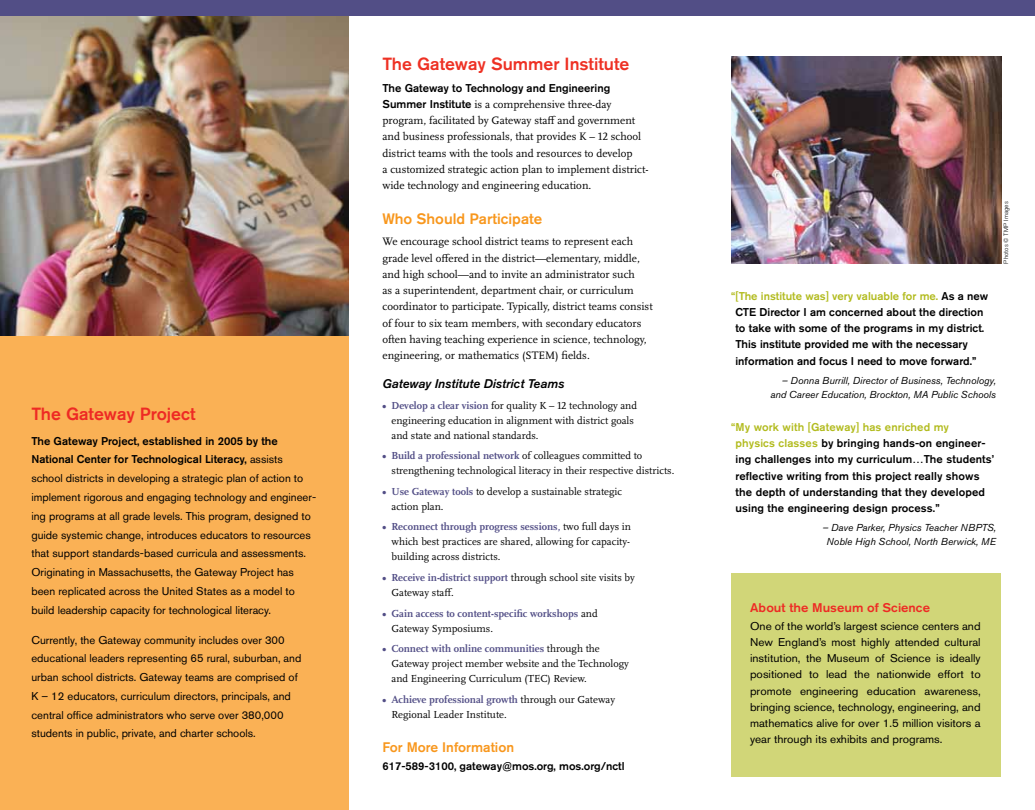
<style>
.page{position:relative;width:1035px;height:810px;background:#fff}
.page>*{position:absolute;margin:0;border:0;box-sizing:border-box;transform-origin:0 0}
.t1{font:500 17.5px "Akzidenz Grotesk BE";color:#ee3124}
.t2{font:500 17.5px "Akzidenz Grotesk BE";color:#ee2a24}
.t3{font:500 15px "Akzidenz Grotesk BE";color:#f8971d}
.t4{font:500 13.75px "Akzidenz Grotesk BE";color:#f8971d}
.t5{font:italic 500 12.5px "Akzidenz Grotesk BE";color:#000}
.t6{font:500 12.5px "Akzidenz Grotesk BE";color:#ee2a24;scale:1.04 1}
.t7{font:11.25px/18.8px "Akzidenz Grotesk BE";color:#000}
.t8{font:11.25px/16.2px "Scala OT";color:#000}
.t9{font:500 11.25px/16.2px "Akzidenz Grotesk BE";color:#000}
.t10{font:11.25px/16.2px "Akzidenz Grotesk BE";color:#000;text-align:justify;scale:1.04 1}
.t11{font:10.62px/15px "Scala OT";color:#000}
.t12{font:700 10.62px/15px "Scala OT";color:#524e86}
.t13{font:italic 10px/13.8px "Akzidenz Grotesk BE";color:#000;text-align:right}
.t14{font:300 6.25px "Akzidenz Grotesk BE";color:#000;scale:1.04 1}
.s1{font-weight:500}
.s2{font-family:"Akzidenz Grotesk BE";font-weight:500}
.s3{font-weight:700;color:#524e86}
.s4{font-weight:400;color:#000}
.s5{color:#b2bb1e}
</style>
<div class="page">
<div style="left:731px;top:573px;width:270px;height:203px;background:#d1d678"></div>
<div style="left:0;top:336px;width:349px;height:474px;background:#fab155"></div>
<img style="left:0;top:16px;width:349px;height:320px">
<div style="left:0;top:0;width:1035px;height:16px;background:#524e86"></div>
<img style="left:731px;top:56px;width:270px;height:207px">
<h1 class="t2" style="left:31px;top:404px;width:166px">The Gateway Project</h1>
<p class="t7" style="left:31px;top:431px;width:286px"><span class="s1">The Gateway Project, established in 2005 by the National Center for Technological Literacy,</span> assists school districts in developing a strategic plan of action to implement rigorous and engaging technology and engineer&shy;ing programs at all grade levels. This program, designed to guide systemic change, introduces educators to resources that support standards-based curricula and assessments.<br>Originating in Massachusetts, the Gateway Project has been replicated across the United States as a model to build leadership capacity for technological literacy.</p>
<p class="t7" style="left:31px;top:630px;width:272px">Currently, the Gateway community includes over 300 educational leaders representing 65 rural, suburban, and urban school districts. Gateway teams are comprised of K – 12 educators, curriculum directors, principals, and central office administrators who serve over 380,000 students in public, private, and charter schools.</p>
<h1 class="t1" style="left:382px;top:53px;width:248px">The Gateway Summer Institute</h1>
<p class="t9" style="left:382px;top:79px;width:229px">The Gateway to Technology and Engineering</p>
<p class="t8" style="left:382px;top:96px;width:268px"><span class="s2">Summer Institute</span> is a comprehensive three-day program, facilitated by Gateway staff and government and business professionals, that provides K – 12 school district teams with the tools and resources to develop<br>a customized strategic action plan to implement district&shy;wide technology and engineering education.</p>
<h2 class="t3" style="left:382px;top:209px;width:161px">Who Should Participate</h2>
<p class="t8" style="left:382px;top:234px;width:272px">We encourage school district teams to represent each grade level offered in the district—elementary, middle, and high school—and to invite an administrator such<br>as a superintendent, department chair, or curriculum coordinator to participate. Typically, district teams consist of four to six team members, with secondary educators often having teaching experience in science, technology, engineering, or mathematics (STEM) fields.</p>
<p class="t5" style="left:382px;top:376px;width:183px">Gateway Institute District Teams</p>
<p class="t11" style="left:392px;top:398px;width:247px;text-indent:-9px"><span class="s3">• Develop a clear vision</span> for quality K – 12 technology and engineering education in alignment with district goals and state and national standards.</p>
<p class="t11" style="left:392px;top:448px;width:284px;text-indent:-9px"><span class="s3">• Build a professional network</span> of colleagues committed to strengthening technological literacy in their respective districts.</p>
<p class="t11" style="left:392px;top:484px;width:232px;text-indent:-9px"><span class="s3">• Use Gateway tools</span> to develop a sustainable strategic action plan.</p>
<p class="t11" style="left:392px;top:520px;width:241px;text-align:justify;text-indent:-9px"><span class="s3">• Reconnect through progress sessions,</span> two full days in which best practices are shared, allowing for capacity&shy;building across districts.</p>
<p class="t11" style="left:392px;top:570px;width:245px;text-indent:-9px"><span class="s3">• Receive in-district support</span> through school site visits by<br>Gateway staff.</p>
<p class="t12" style="left:392px;top:606px;width:208px;text-indent:-9px">• Gain access to content-specific workshops <span class="s4">and<br>Gateway Symposiums.</span></p>
<p class="t11" style="left:392px;top:642px;width:239px;text-indent:-9px"><span class="s3">• Connect with online communities</span> through the<br>Gateway project member website and the Technology and Engineering Curriculum (TEC) Review.</p>
<p class="t11" style="left:392px;top:692px;width:225px;text-indent:-9px"><span class="s3">• Achieve professional growth</span> through our Gateway<br>Regional Leader Institute.</p>
<p class="t4" style="left:382px;top:739px;width:133px">For More Information</p>
<p class="t9" style="left:382px;top:758px;width:244px">617-589-3100, gateway@mos.org, mos.org/nctl</p>
<p class="t14" style="left:1003px;top:264px;width:61px;rotate:-90deg">Photos © TMP Images</p>
<p class="t9" style="left:735px;top:287px;width:254px;text-indent:-4px"><span class="s5">“[The institute was] very valuable for me.</span> As a new CTE Director I am concerned about the direction to take with some of the programs in my district.<br>This institute provided me with the necessary information and focus I need to move forward.”</p>
<p class="t13" style="left:770px;top:373px;width:227px">– Donna Burrill, Director of Business, Technology, and Career Education, Brockton, MA Public Schools</p>
<p class="t9" style="left:736px;top:418px;width:260px;text-indent:-4px"><span class="s5">“My work with [Gateway] has enriched my<br>physics classes</span> by bringing hands-on engineer&shy;ing challenges into my curriculum…The students’ reflective writing from this project really shows the depth of understanding that they developed using the engineering design process.”</p>
<p class="t13" style="left:823px;top:521px;width:175px;text-align:center">– Dave Parker, Physics Teacher NBPTS,<br>Noble High School, North Berwick, ME</p>
<p class="t6" style="left:750px;top:600px;width:175px">About the Museum of Science</p>
<p class="t10" style="left:750px;top:618px;width:223px">One of the world’s largest science centers and New England’s most highly attended cultural institution, the Museum of Science is ideally positioned to lead the nationwide effort to promote engineering education awareness, bringing science, technology, engineering, and mathematics alive for over 1.5 million visitors a year through its exhibits and programs.</p>
</div>
